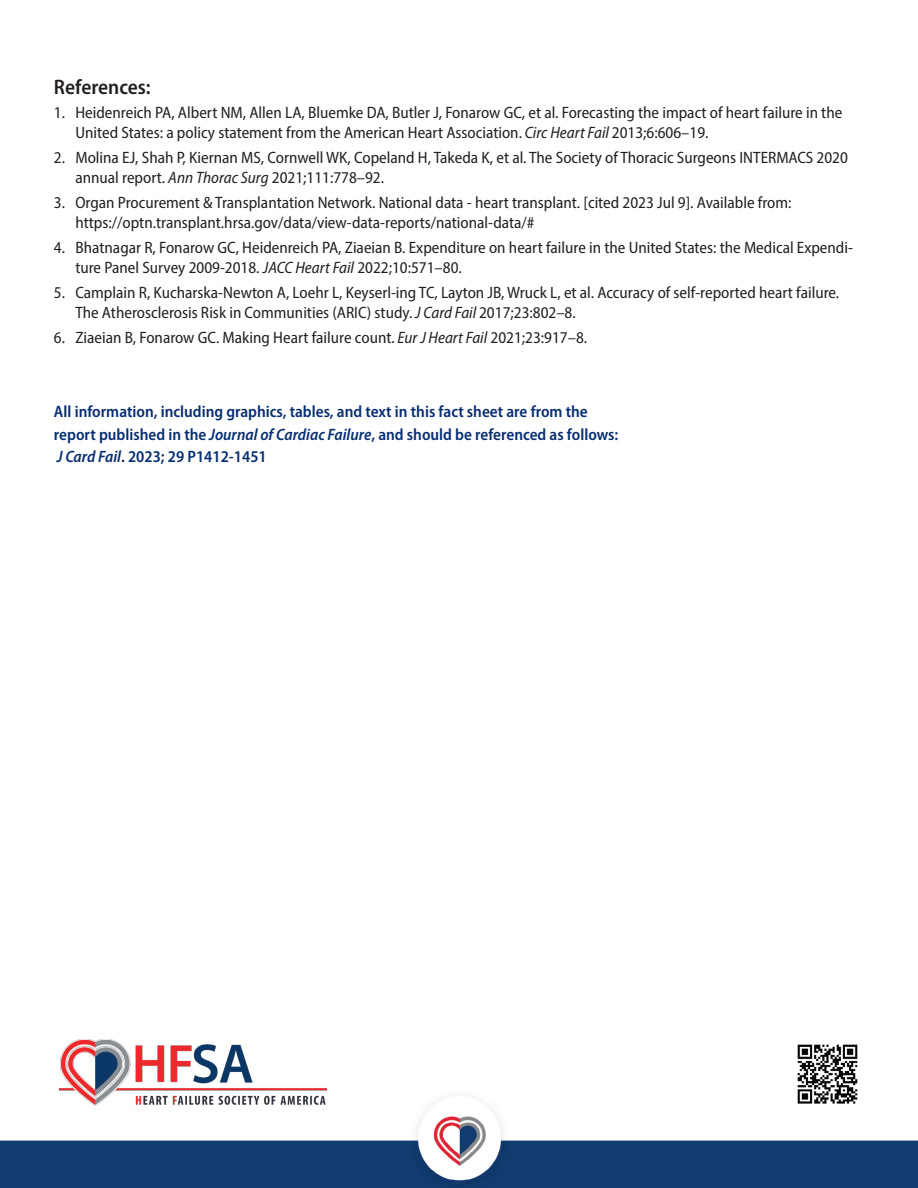
<style>
.page{position:relative;width:918px;height:1188px;background:#fff}
.page>*{position:absolute;margin:0;border:0;box-sizing:border-box;transform-origin:0 0}
.t1{font:600 semi-condensed 21px "Myriad Pro";color:#231f20}
.t2{font:semi-condensed 16.5px/19.5px "Myriad Pro";color:#231f20}
.t3{font:600 semi-condensed 16.5px/22.2px "Myriad Pro";color:#072e72}
.s1{font-style:italic}
</style>
<div class="page">
<img style="left:0;top:1097px;width:918px;height:91px">
<img style="left:790px;top:1044px;width:74px;height:67px">
<div style="left:54px;top:1038px;width:283px;height:83px;background:#fff"></div>
<img style="left:60px;top:1039px;width:267px;height:67px">
<p class="t1" style="left:54px;top:79px;width:98px">References:</p>
<p class="t2" style="left:75px;top:104px;width:769px;text-indent:-21px">1. Heidenreich PA, Albert NM, Allen LA, Bluemke DA, Butler J, Fonarow GC, et al. Forecasting the impact of heart failure in the<br>United States: a policy statement from the American Heart Association. <span class="s1">Circ Heart Fail</span> 2013;6:606–19.</p>
<p class="t2" style="left:75px;top:149px;width:774px;text-indent:-21px">2. Molina EJ, Shah P, Kiernan MS, Cornwell WK, Copeland H, Takeda K, et al. The Society of Thoracic Surgeons INTERMACS 2020 annual report. <span class="s1">Ann Thorac Surg</span> 2021;111:778–92.</p>
<p class="t2" style="left:75px;top:194px;width:718px;text-indent:-21px">3. Organ Procurement &amp; Transplantation Network. National data - heart transplant. [cited 2023 Jul 9]. Available from: https://optn.transplant.hrsa.gov/data/view-data-reports/national-data/#</p>
<p class="t2" style="left:75px;top:239px;width:779px;text-indent:-21px">4. Bhatnagar R, Fonarow GC, Heidenreich PA, Ziaeian B. Expenditure on heart failure in the United States: the Medical Expendi&shy;ture Panel Survey 2009-2018. <span class="s1">JACC Heart Fail</span> 2022;10:571–80.</p>
<p class="t2" style="left:75px;top:284px;width:765px;text-indent:-21px">5. Camplain R, Kucharska-Newton A, Loehr L, Keyserl-ing TC, Layton JB, Wruck L, et al. Accuracy of self-reported heart failure.<br>The Atherosclerosis Risk in Communities (ARIC) study. <span class="s1">J Card Fail</span> 2017;23:802–8.</p>
<p class="t2" style="left:54px;top:329px;width:535px">6. Ziaeian B, Fonarow GC. Making Heart failure count. <span class="s1">Eur J Heart Fail</span> 2021;23:917–8.</p>
<p class="t3" style="left:54px;top:402px;width:566px">All information, including graphics, tables, and text in this fact sheet are from the report published in the <span class="s1">Journal of Cardiac Failure</span>, and should be referenced as follows:</p>
<p class="t3" style="left:57px;top:447px;width:211px"><span class="s1">J Card Fail</span>. 2023; 29 P1412-1451</p>
</div>
